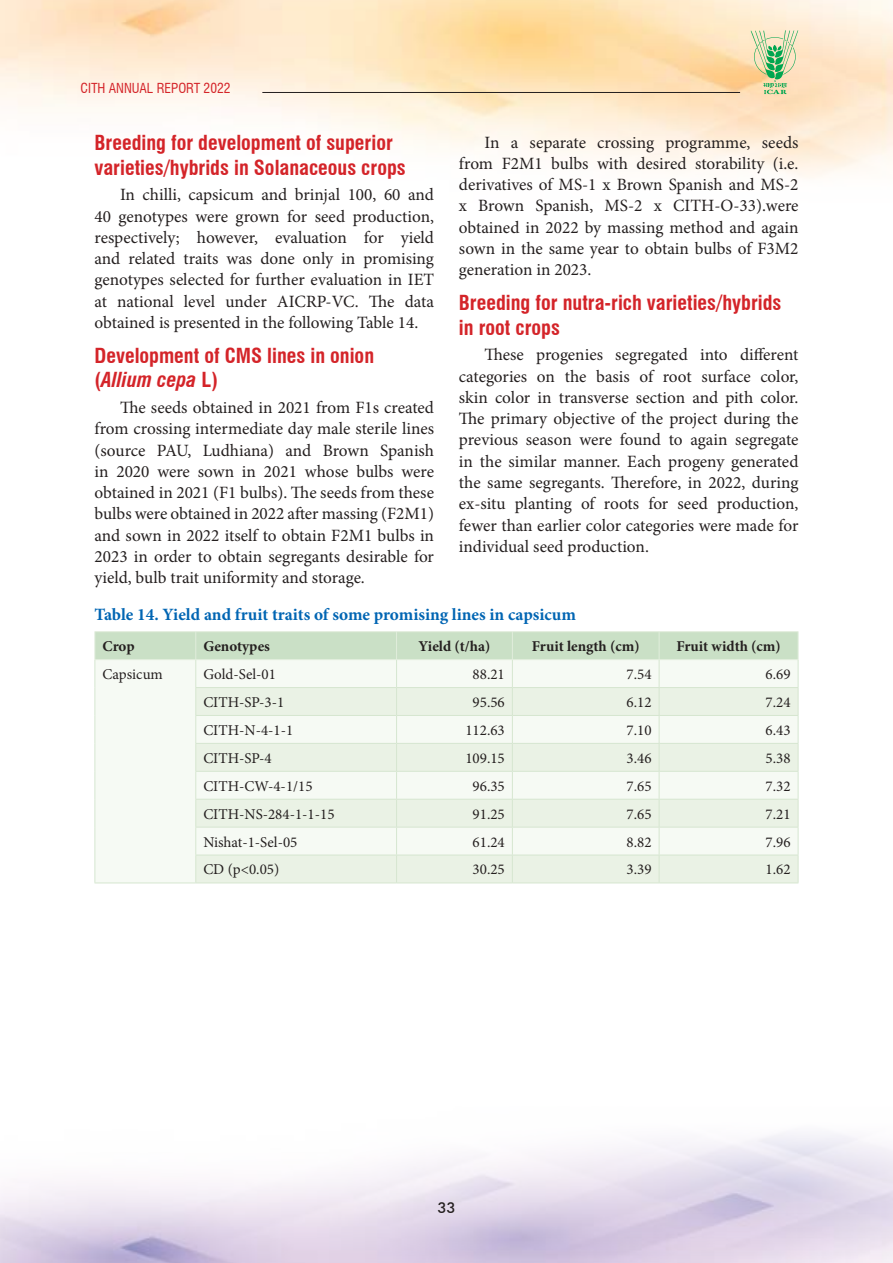
<style>
.page{position:relative;width:893px;height:1263px;background:#fff}
.page>*{position:absolute;margin:0;border:0;box-sizing:border-box;transform-origin:0 0}
.t1{font:700 condensed 20.25px/24.3px "Swiss 721 BT";color:#d42429}
.t2{font:17.25px/21.3px "Minion Pro";color:#241f1f;text-align:justify}
.t3{font:700 17.25px "Minion Pro";color:#0065b3}
.t4{font:15px "Minion Pro";color:#241f1f}
.t5{font:700 15px "Minion Pro";color:#241f1f}
.t6{font:500 15px "Futura BT";color:#241f1f}
.t7{font:condensed 13.5px "Swiss 721 BT";color:#d42429}
.s1{font-style:italic}
</style>
<div class="page">
<hr style="left:262px;top:92px;width:478px;height:1px;background:#241f1f">
<svg style="left:751px;top:30px;width:47px;height:64px;background:#c6d3a4"></svg>
<hr style="left:94px;top:631px;width:102px;height:1px;background:#e1eddc">
<hr style="left:196px;top:631px;width:201px;height:1px;background:#e1eddc">
<hr style="left:397px;top:631px;width:115px;height:1px;background:#e1eddc">
<hr style="left:512px;top:631px;width:147px;height:1px;background:#e1eddc">
<hr style="left:659px;top:631px;width:139px;height:1px;background:#e1eddc">
<svg style="left:94px;top:632px;width:705px;height:250px"></svg>
<hr style="left:94px;top:882px;width:102px;height:1px;background:#d6e6d0">
<hr style="left:196px;top:882px;width:201px;height:1px;background:#d6e6d0">
<hr style="left:397px;top:882px;width:115px;height:1px;background:#d6e6d0">
<hr style="left:512px;top:882px;width:147px;height:1px;background:#d6e6d0">
<hr style="left:659px;top:882px;width:139px;height:1px;background:#d6e6d0">
<p class="t7" style="left:80px;top:80px;width:152px">CITH ANNUAL REPORT 2022</p>
<p class="t1" style="left:94px;top:131px;width:313px">Breeding for development of superior varieties/hybrids in Solanaceous crops</p>
<p class="t2" style="left:94px;top:184px;width:341px;text-indent:26px">In chilli, capsicum and brinjal 100, 60 and 40 genotypes were grown for seed production, respectively; however, evaluation for yield and related traits was done only in promising genotypes selected for further evaluation in IET at national level under AICRP-VC. The data obtained is presented in the following Table 14.</p>
<p class="t1" style="left:94px;top:344px;width:281px">Development of CMS lines in onion (<span class="s1">Allium cepa</span> L)</p>
<p class="t2" style="left:94px;top:397px;width:341px;text-indent:26px">The seeds obtained in 2021 from F1s created from crossing intermediate day male sterile lines (source PAU, Ludhiana) and Brown Spanish in 2020 were sown in 2021 whose bulbs were obtained in 2021 (F1 bulbs). The seeds from these bulbs were obtained in 2022 after massing (F2M1) and sown in 2022 itself to obtain F2M1 bulbs in 2023 in order to obtain segregants desirable for yield, bulb trait uniformity and storage.</p>
<p class="t3" style="left:94px;top:602px;width:483px">Table 14. Yield and fruit traits of some promising lines in capsicum</p>
<p class="t5" style="left:102px;top:636px;width:34px">Crop</p>
<p class="t5" style="left:203px;top:636px;width:68px">Genotypes</p>
<p class="t5" style="left:419px;top:636px;width:73px">Yield (t/ha)</p>
<p class="t5" style="left:532px;top:636px;width:109px">Fruit length (cm)</p>
<p class="t5" style="left:676px;top:636px;width:106px">Fruit width (cm)</p>
<p class="t4" style="left:102px;top:664px;width:62px">Capsicum</p>
<p class="t4" style="left:203px;top:664px;width:74px">Gold-Sel-01</p>
<p class="t4" style="left:473px;top:664px;width:34px">88.21</p>
<p class="t4" style="left:626px;top:664px;width:27px">7.54</p>
<p class="t4" style="left:765px;top:664px;width:27px">6.69</p>
<p class="t4" style="left:203px;top:692px;width:82px">CITH-SP-3-1</p>
<p class="t4" style="left:473px;top:692px;width:34px">95.56</p>
<p class="t4" style="left:626px;top:692px;width:27px">6.12</p>
<p class="t4" style="left:765px;top:692px;width:27px">7.24</p>
<p class="t4" style="left:203px;top:720px;width:91px">CITH-N-4-1-1</p>
<p class="t4" style="left:465px;top:720px;width:41px">112.63</p>
<p class="t4" style="left:626px;top:720px;width:27px">7.10</p>
<p class="t4" style="left:765px;top:720px;width:27px">6.43</p>
<p class="t4" style="left:203px;top:748px;width:70px">CITH-SP-4</p>
<p class="t4" style="left:465px;top:748px;width:41px">109.15</p>
<p class="t4" style="left:626px;top:748px;width:27px">3.46</p>
<p class="t4" style="left:765px;top:748px;width:27px">5.38</p>
<p class="t4" style="left:203px;top:776px;width:111px">CITH-CW-4-1/15</p>
<p class="t4" style="left:473px;top:776px;width:34px">96.35</p>
<p class="t4" style="left:626px;top:776px;width:27px">7.65</p>
<p class="t4" style="left:765px;top:776px;width:27px">7.32</p>
<p class="t4" style="left:203px;top:804px;width:133px">CITH-NS-284-1-1-15</p>
<p class="t4" style="left:473px;top:804px;width:34px">91.25</p>
<p class="t4" style="left:626px;top:804px;width:27px">7.65</p>
<p class="t4" style="left:765px;top:804px;width:27px">7.21</p>
<p class="t4" style="left:203px;top:832px;width:96px">Nishat-1-Sel-05</p>
<p class="t4" style="left:473px;top:832px;width:34px">61.24</p>
<p class="t4" style="left:626px;top:832px;width:27px">8.82</p>
<p class="t4" style="left:765px;top:832px;width:27px">7.96</p>
<p class="t4" style="left:203px;top:860px;width:77px">CD (p&lt;0.05)</p>
<p class="t4" style="left:473px;top:860px;width:34px">30.25</p>
<p class="t4" style="left:626px;top:860px;width:27px">3.39</p>
<p class="t4" style="left:765px;top:860px;width:27px">1.62</p>
<p class="t2" style="left:459px;top:131px;width:341px;text-indent:26px">In a separate crossing programme, seeds from F2M1 bulbs with desired storability (i.e. derivatives of MS-1 x Brown Spanish and MS-2 x Brown Spanish, MS-2 x CITH-O-33).were obtained in 2022 by massing method and again sown in the same year to obtain bulbs of F3M2 generation in 2023.</p>
<p class="t1" style="left:459px;top:291px;width:324px">Breeding for nutra-rich varieties/hybrids in root crops</p>
<p class="t2" style="left:459px;top:344px;width:341px;text-indent:26px">These progenies segregated into different categories on the basis of root surface color, skin color in transverse section and pith color.<br>The primary objective of the project during the previous season were found to again segregate in the similar manner. Each progeny generated the same segregants. Therefore, in 2022, during ex-situ planting of roots for seed production, fewer than earlier color categories were made for individual seed production.</p>
<p class="t6" style="left:437px;top:1198px;width:20px">33</p>
</div>
